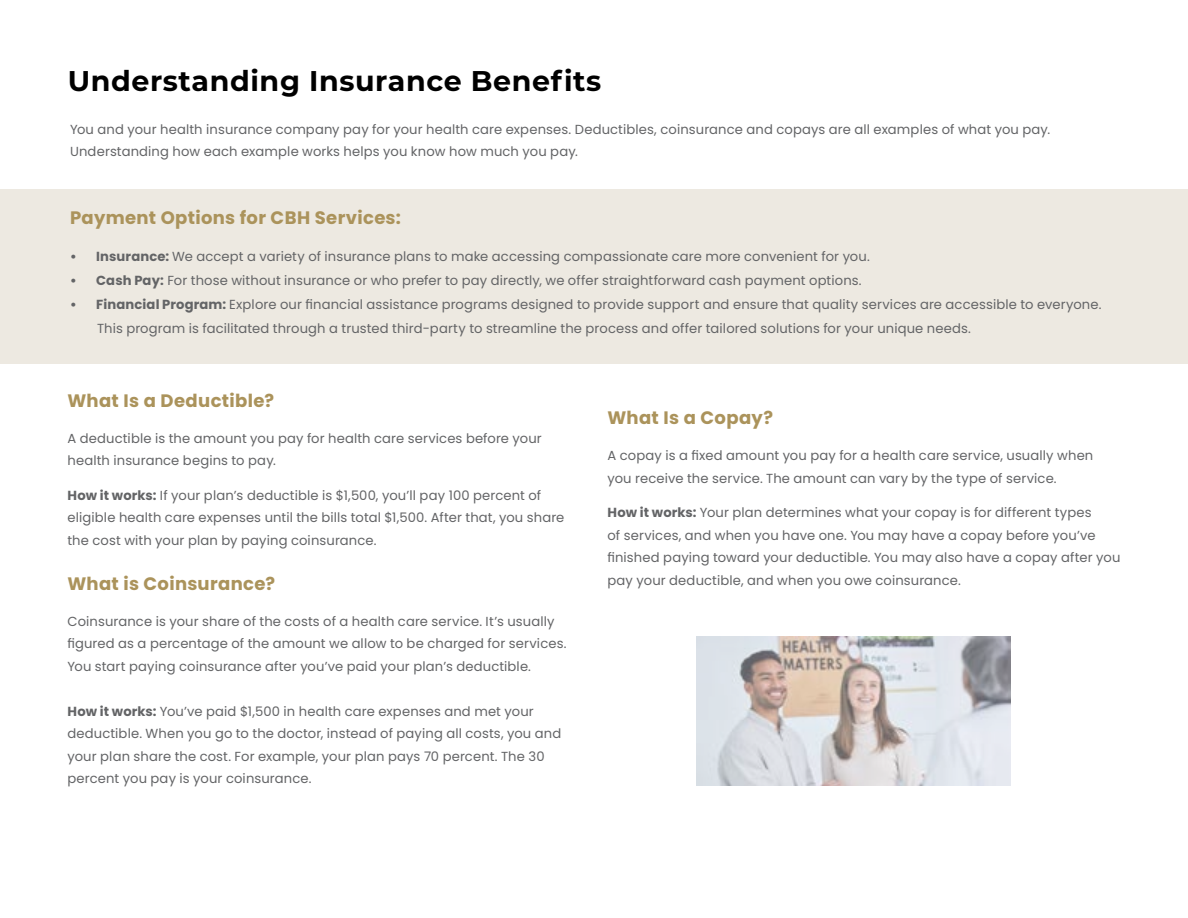
<style>
.page{position:relative;width:1188px;height:918px;background:#fff}
.page>*{position:absolute;margin:0;border:0;box-sizing:border-box;transform-origin:0 0}
.t1{font:700 28.5px "Montserrat";letter-spacing:.02em;color:#000}
.t2{font:700 18px "Poppins";letter-spacing:.02em;color:#ab935b}
.t3{font:13.2px/22.5px "Poppins";letter-spacing:.01em;color:#636466}
.s1{font-weight:700}
</style>
<div class="page">
<div style="left:0;top:189px;width:1188px;height:175px;background:#ede9e1"></div>
<img style="left:696px;top:637px;width:314px;height:148px">
<h1 class="t1" style="left:68px;top:61px;width:535px">Understanding Insurance Benefits</h1>
<p class="t3" style="left:70px;top:118px;width:982px">You and your health insurance company pay for your health care expenses. Deductibles, coinsurance and copays are all examples of what you pay.<br>Understanding how each example works helps you know how much you pay.</p>
<h2 class="t2" style="left:70px;top:207px;width:332px">Payment Options for CBH Services:</h2>
<p class="t3" style="left:70px;top:245px;width:801px"><span class="s1">• Insurance:</span> We accept a variety of insurance plans to make accessing compassionate care more convenient for you.</p>
<p class="t3" style="left:70px;top:269px;width:793px"><span class="s1">• Cash Pay:</span> For those without insurance or who prefer to pay directly, we offer straightforward cash payment options.</p>
<p class="t3" style="left:97px;top:293px;width:1006px;line-height:24px;text-indent:-27px"><span class="s1">• Financial Program:</span> Explore our financial assistance programs designed to provide support and ensure that quality services are accessible to everyone.<br>This program is facilitated through a trusted third-party to streamline the process and offer tailored solutions for your unique needs.</p>
<h2 class="t2" style="left:68px;top:390px;width:208px">What Is a Deductible?</h2>
<p class="t3" style="left:68px;top:427px;width:476px">A deductible is the amount you pay for health care services before your health insurance begins to pay.</p>
<p class="t3" style="left:68px;top:484px;width:498px"><span class="s1">How it works:</span> If your plan’s deductible is $1,500, you’ll pay 100 percent of eligible health care expenses until the bills total $1,500. After that, you share the cost with your plan by paying coinsurance.</p>
<h2 class="t2" style="left:68px;top:573px;width:209px">What is Coinsurance?</h2>
<p class="t3" style="left:68px;top:610px;width:501px">Coinsurance is your share of the costs of a health care service. It’s usually figured as a percentage of the amount we allow to be charged for services.<br>You start paying coinsurance after you’ve paid your plan’s deductible.</p>
<p class="t3" style="left:68px;top:700px;width:495px"><span class="s1">How it works:</span> You’ve paid $1,500 in health care expenses and met your deductible. When you go to the doctor, instead of paying all costs, you and your plan share the cost. For example, your plan pays 70 percent. The 30 percent you pay is your coinsurance.</p>
<h2 class="t2" style="left:608px;top:407px;width:167px">What Is a Copay?</h2>
<p class="t3" style="left:608px;top:444px;width:487px">A copay is a fixed amount you pay for a health care service, usually when you receive the service. The amount can vary by the type of service.</p>
<p class="t3" style="left:608px;top:501px;width:514px"><span class="s1">How it works:</span> Your plan determines what your copay is for different types<br>of services, and when you have one. You may have a copay before you’ve finished paying toward your deductible. You may also have a copay after you pay your deductible, and when you owe coinsurance.</p>
</div>
